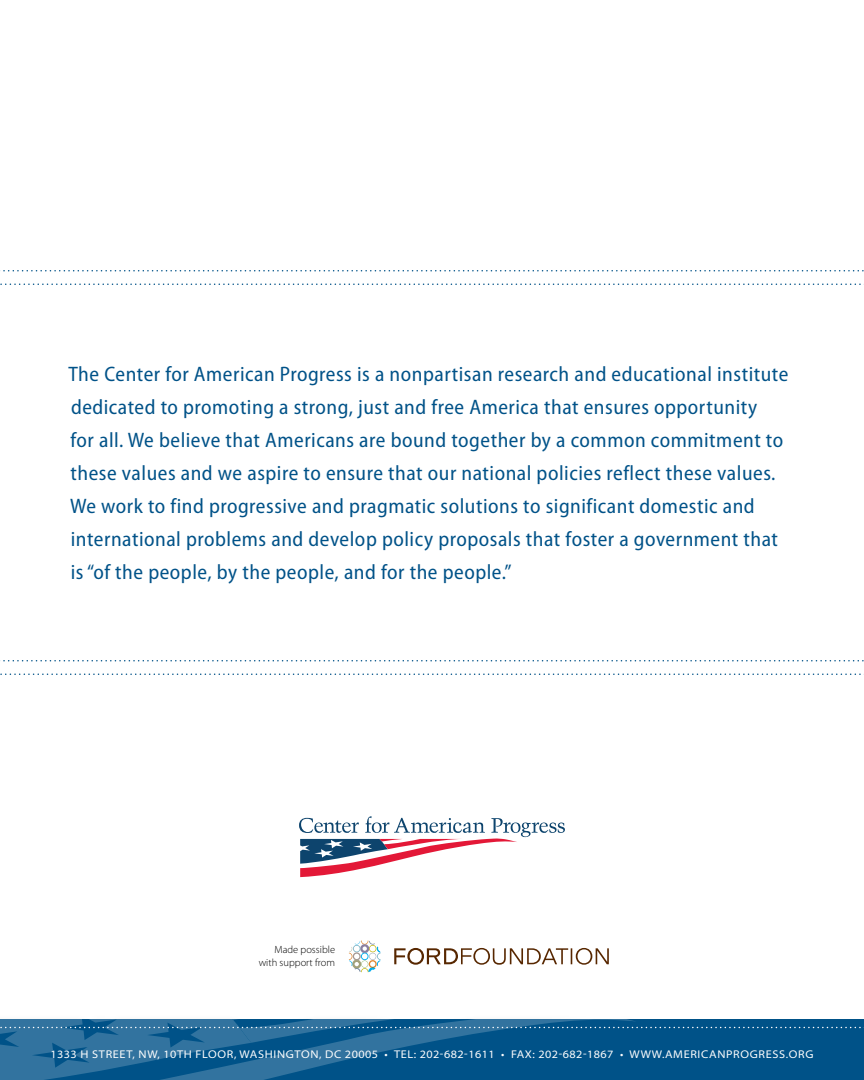
<style>
.page{position:relative;width:864px;height:1080px;background:#fff}
.page>*{position:absolute;margin:0;border:0;box-sizing:border-box;transform-origin:0 0}
.t1{font:semi-condensed 21px/33px "Myriad Pro";letter-spacing:.025em;color:#005288}
.t2{font:semi-expanded 11.25px "Myriad Pro";letter-spacing:.04em;color:#fff}
.t3{font:semi-expanded 11.25px "Myriad Pro";letter-spacing:.06em;color:#fff}
.t4{font:300 10.5px/13.5px "Myriad Pro";color:#000;text-align:right}
</style>
<div class="page">
<svg style="left:0;top:1019px;width:864px;height:61px;background:#115d90"></svg>
<svg style="left:299px;top:816px;width:266px;height:61px"></svg>
<svg style="left:0;top:660px;width:864px;height:2px"></svg>
<svg style="left:0;top:674px;width:864px;height:1px"></svg>
<svg style="left:0;top:270px;width:864px;height:2px"></svg>
<svg style="left:0;top:284px;width:864px;height:1px"></svg>
<svg style="left:394px;top:948px;width:215px;height:17px"></svg>
<svg style="left:349px;top:940px;width:32px;height:32px"></svg>
<p class="t1" style="left:68px;top:358px;width:722px">The Center for American Progress is a nonpartisan research and educational institute dedicated to promoting a strong, just and free America that ensures opportunity<br>for all. We believe that Americans are bound together by a common commitment to these values and we aspire to ensure that our national policies reflect these values.<br>We work to find progressive and pragmatic solutions to significant domestic and international problems and develop policy proposals that foster a government that is “of the people, by the people, and for the people.”</p>
<p class="t4" style="left:259px;top:942px;width:78px">Made possible with support from</p>
<p class="t2" style="left:50px;top:1048px;width:584px">1333 H STREET, NW, 10TH FLOOR, WASH IN GTON, DC 20005 • TEL: 202-682-1611 • FAX: 202-682-1867 • WWW</p>
<p class="t3" style="left:662px;top:1048px;width:153px">.AMERICAN PROGRESS.ORG</p>
</div>
